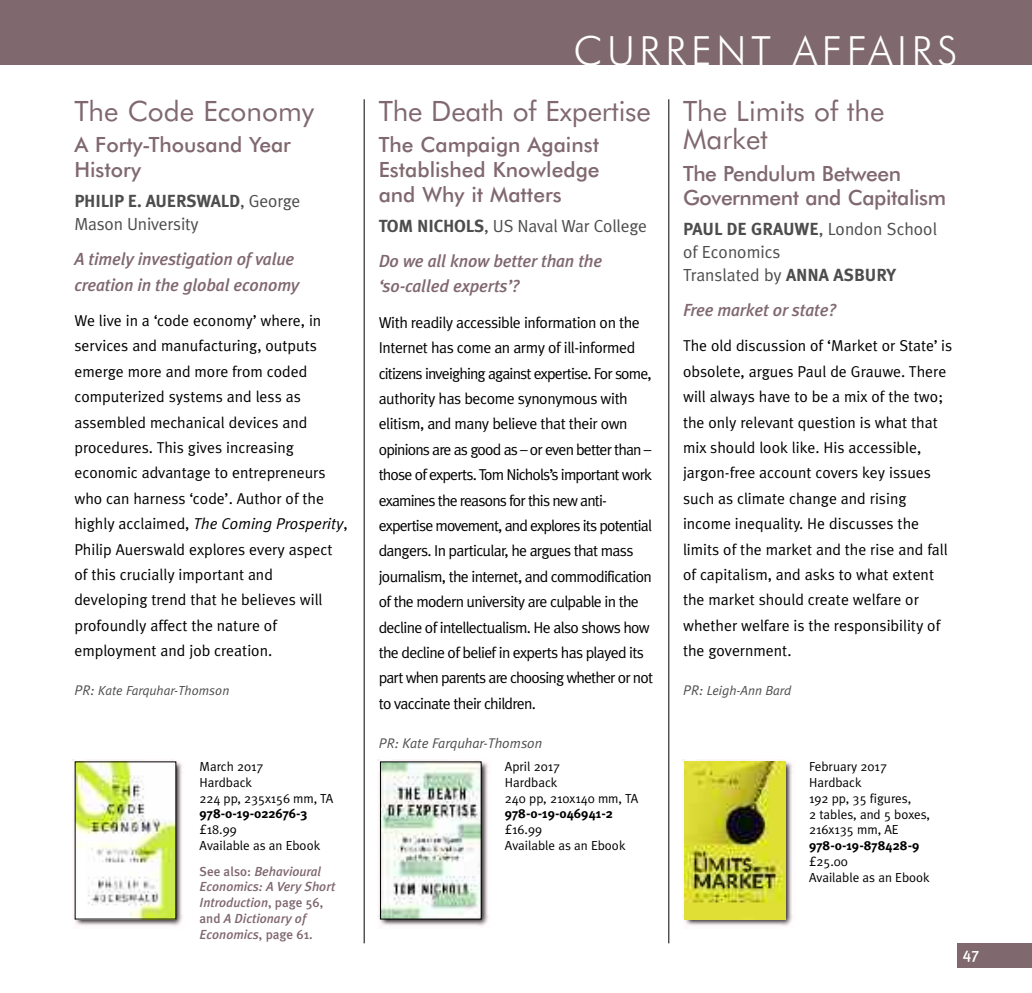
<style>
.page{position:relative;width:1032px;height:993px;background:#fff}
.page>*{position:absolute;margin:0;border:0;box-sizing:border-box;transform-origin:0 0}
.t1{font:300 40.25px "Futura BT";letter-spacing:.115em;color:#fff}
.t2{font:28px/28px "Futura BT";color:#80686f}
.t3{font:500 21px/24.5px "Futura BT";color:#80686f}
.t4{font:500 21px/24.5px "Futura BT";letter-spacing:-.02em;color:#80686f}
.t5{font:italic 500 17.5px/25.4px "Meta Plus";letter-spacing:-.01em;color:#80686f}
.t6{font:17.5px/22.8px "Meta Plus Normal";letter-spacing:-.01em;color:#4d4d4d}
.t7{font:700 17.5px "Meta Plus";letter-spacing:-.01em;color:#4d4d4d}
.t8{font:15.75px/25.4px "Meta Plus Normal";color:#000}
.t9{font:15.75px/25.4px "Meta Plus Normal";letter-spacing:-.045em;color:#000}
.t10{font:500 15.75px "Meta Plus";color:#fff}
.t11{font:italic 14px "Meta Plus Normal";color:#4d4d4d}
.t12{font:13.12px/15.8px "Meta Plus Normal";color:#000}
.t13{font:italic 500 13.12px/15.8px "Meta Plus";color:#80686f}
.t14{font:700 13.12px "Meta Plus";color:#000}
.t15{font:italic 13.12px "Meta Plus Normal";color:#4d4d4d}
.s1{font-family:"Meta Plus Normal";font-weight:400}
.s2{font-style:italic}
.s3{font-size:14px}
.s4{font-style:normal}
.s5{font-family:"Meta Plus";font-weight:700}
</style>
<div class="page">
<img style="left:73px;top:759px;width:110px;height:167px">
<img style="left:77px;top:763px;width:97px;height:153px">
<img style="left:682px;top:759px;width:111px;height:167px">
<img style="left:684px;top:761px;width:101px;height:158px">
<img style="left:378px;top:759px;width:111px;height:167px">
<img style="left:382px;top:763px;width:97px;height:153px">
<div style="left:380px;top:761px;width:101px;height:157px;border:1px solid #000"></div>
<hr style="left:364px;top:99px;width:1px;height:844px;background:#000">
<hr style="left:668px;top:99px;width:1px;height:844px;background:#000">
<div style="left:0;top:0;width:1032px;height:64px;background:#80686f"></div>
<div style="left:957px;top:943px;width:75px;height:24px;background:#80686f"></div>
<h2 class="t2" style="left:74px;top:99px;width:241px">The Code Economy</h2>
<h3 class="t3" style="left:74px;top:134px;width:218px">A Forty-Thousand Year<br>History</h3>
<p class="t7" style="left:74px;top:191px;width:228px">PHILIP E. AUERSWALD<span class="s1">, George</span></p>
<p class="t6" style="left:74px;top:212px;width:126px">Mason University</p>
<p class="t5" style="left:74px;top:246px;width:226px">A timely investigation of value creation in the global economy</p>
<p class="t8" style="left:74px;top:308px;width:275px">We live in a ‘code economy’ where, in services and manufacturing, outputs emerge more and more from coded computerized systems and less as assembled mechanical devices and procedures. This gives increasing economic advantage to entrepreneurs who can harness ‘code’. Author of the highly acclaimed, <span class="s2">The Coming Prosperity</span>, Philip Auerswald explores every aspect of this crucially important and developing trend that he believes will profoundly affect the nature of employment and job creation.</p>
<p class="t15" style="left:74px;top:683px;width:156px"><span class="s3">PR:</span> Kate Farquhar-Thomson</p>
<p class="t12" style="left:200px;top:758px;width:135px">March 2017<br>Hardback<br>224 pp, 235x156 mm, TA</p>
<p class="t14" style="left:200px;top:806px;width:109px">978-0-19-022676-3</p>
<p class="t12" style="left:200px;top:821px;width:122px">£18.99<br>Available as an Ebook</p>
<p class="t13" style="left:200px;top:863px;width:137px"><span class="s4">See also:</span> Behavioural<br>Economics: A Very Short<br>Introduction<span class="s4">, page 56, and</span> A Dictionary of<br>Economics<span class="s4">, page 61.</span></p>
<h1 class="t1" style="left:574px;top:34px;width:385px">CURRENT AFFAIRS</h1>
<h2 class="t2" style="left:379px;top:99px;width:274px">The Death of Expertise</h2>
<h3 class="t3" style="left:379px;top:134px;width:222px;text-align:justify">The Campaign Against Established Knowledge and Why it Matters</h3>
<p class="t6" style="left:379px;top:214px;width:270px"><span class="s5">TOM NICHOLS</span>, US Naval War College</p>
<p class="t5" style="left:379px;top:248px;width:225px">Do we all know better than the ‘so-called experts’?</p>
<p class="t9" style="left:379px;top:309px;width:276px">With readily accessible information on the Internet has come an army of ill-informed citizens inveighing against expertise. For some, authority has become synonymous with elitism, and many believe that their own opinions are as good as – or even better than – those of experts. Tom Nichols’s important work examines the reasons for this new anti&shy;expertise movement, and explores its potential dangers. In particular, he argues that mass journalism, the internet, and commodification of the modern university are culpable in the decline of intellectualism. He also shows how the decline of belief in experts has played its part when parents are choosing whether or not to vaccinate their children.</p>
<p class="t11" style="left:379px;top:734px;width:165px">PR: Kate Farquhar-Thomson</p>
<p class="t12" style="left:505px;top:758px;width:135px">April 2017<br>Hardback<br>240 pp, 210x140 mm, TA</p>
<p class="t14" style="left:505px;top:806px;width:109px">978-0-19-046941-2</p>
<p class="t12" style="left:505px;top:821px;width:122px">£16.99<br>Available as an Ebook</p>
<h2 class="t2" style="left:683px;top:99px;width:203px">The Limits of the<br>Market</h2>
<h3 class="t4" style="left:683px;top:162px;width:265px">The Pendulum Between<br>Government and Capitalism</h3>
<p class="t6" style="left:683px;top:218px;width:255px"><span class="s5">PAUL DE GRAUWE</span>, London School of Economics<br>Translated by <span class="s5">ANNA ASBURY</span></p>
<p class="t5" style="left:683px;top:297px;width:154px">Free market or state?</p>
<p class="t8" style="left:683px;top:333px;width:271px">The old discussion of ‘Market or State’ is obsolete, argues Paul de Grauwe. There will always have to be a mix of the two; the only relevant question is what that mix should look like. His accessible, jargon-free account covers key issues such as climate change and rising income inequality. He discusses the limits of the market and the rise and fall of capitalism, and asks to what extent the market should create welfare or whether welfare is the responsibility of the government.</p>
<p class="t15" style="left:683px;top:683px;width:110px"><span class="s3">PR:</span> Leigh-Ann Bard</p>
<p class="t12" style="left:809px;top:758px;width:123px">February 2017<br>Hardback<br>192 pp, 35 figures,<br>2 tables, and 5 boxes,<br>216x135 mm, AE</p>
<p class="t14" style="left:809px;top:837px;width:112px">978-0-19-878428-9</p>
<p class="t12" style="left:809px;top:853px;width:122px">£25.00<br>Available as an Ebook</p>
<p class="t10" style="left:963px;top:944px;width:18px">47</p>
</div>
